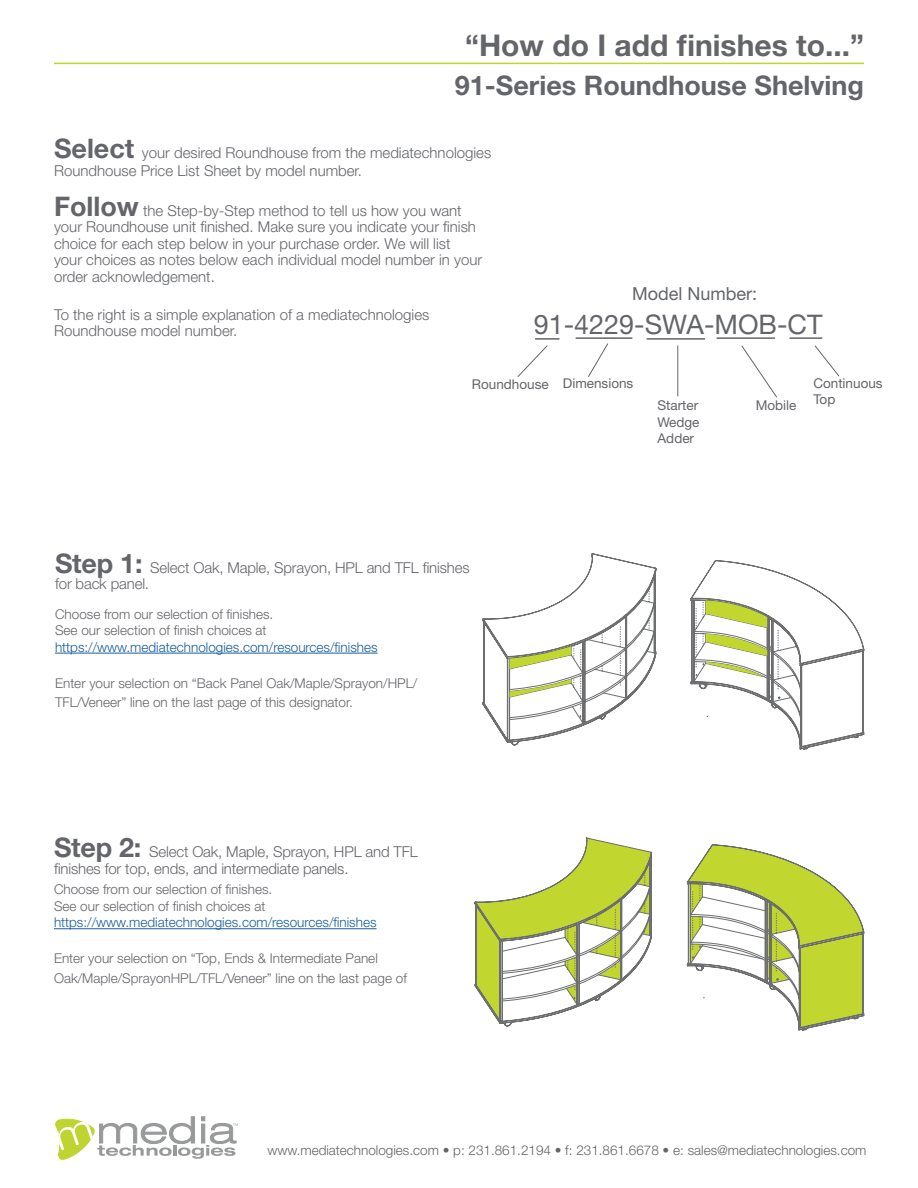
<style>
.page{position:relative;width:918px;height:1188px;background:#fff}
.page>*{position:absolute;margin:0;border:0;box-sizing:border-box;transform-origin:0 0}
.t1{font:700 30px "Helvetica Neue LT Std";color:#63656a}
.t2{font:700 27px "Helvetica Neue LT Std";color:#63656a}
.t3{font:27px "Helvetica Neue LT Std";color:#63656a}
.t4{font:18px "Helvetica Neue LT Std";color:#63656a}
.t5{font:300 15px/16.5px "Helvetica Neue LT Std";color:#63656a}
.t6{font:300 13.5px/16.5px "Helvetica Neue LT Std";color:#63656a}
.t7{font:300 13.5px "Helvetica Neue LT Std";color:#175d9e}
.t8{font:13.5px/16.2px "Helvetica Neue LT Std";color:#63656a}
.s1{font-weight:700;font-size:27px}
</style>
<div class="page">
<hr style="left:54px;top:63px;width:810px;height:1px;background:#c1d72f">
<svg style="left:55px;top:1116px;width:183px;height:44px"></svg>
<hr style="left:55px;top:653px;width:323px;height:1px;background:#175d9e">
<hr style="left:576px;top:337px;width:56px;height:2px;background:#63656a">
<hr style="left:535px;top:338px;width:24px;height:2px;background:#63656a">
<hr style="left:647px;top:338px;width:58px;height:2px;background:#63656a">
<hr style="left:717px;top:337px;width:58px;height:2px;background:#63656a">
<hr style="left:789px;top:337px;width:33px;height:2px;background:#63656a">
<svg style="left:588px;top:343px;width:20px;height:34px"></svg>
<svg style="left:814px;top:345px;width:26px;height:32px"></svg>
<svg style="left:741px;top:345px;width:36px;height:53px"></svg>
<svg style="left:517px;top:345px;width:31px;height:32px"></svg>
<hr style="left:678px;top:346px;width:1px;height:50px;background:#63656a">
<svg style="left:482px;top:560px;width:382px;height:190px"></svg>
<hr style="left:54px;top:928px;width:323px;height:1px;background:#175d9e">
<svg style="left:475px;top:838px;width:389px;height:193px"></svg>
<p class="t1" style="left:465px;top:27px;width:400px">“How do I add finishes to...”</p>
<p class="t2" style="left:455px;top:69px;width:411px">91-Series Roundhouse Shelving</p>
<p class="t5" style="left:54px;top:143px;width:439px;line-height:18px"><span class="s1">Select</span> your desired Roundhouse from the mediatechnologies<br>Roundhouse Price List Sheet by model number.</p>
<p class="t5" style="left:54px;top:202px;width:430px"><span class="s1">Follow</span> the Step-by-Step method to tell us how you want your Roundhouse unit finished. Make sure you indicate your finish choice for each step below in your purchase order. We will list your choices as notes below each individual model number in your order acknowledgement.</p>
<p class="t5" style="left:54px;top:306px;width:377px">To the right is a simple explanation of a mediatechnologies<br>Roundhouse model number.</p>
<p class="t4" style="left:632px;top:283px;width:127px">Model Number:</p>
<p class="t3" style="left:534px;top:308px;width:290px">91-4229-SWA-MOB-CT</p>
<p class="t8" style="left:472px;top:376px;width:78px">Roundhouse</p>
<p class="t8" style="left:563px;top:375px;width:72px">Dimensions</p>
<p class="t8" style="left:658px;top:397px;width:42px">Starter</p>
<p class="t8" style="left:756px;top:397px;width:42px">Mobile</p>
<p class="t8" style="left:658px;top:414px;width:43px">Wedge<br>Adder</p>
<p class="t8" style="left:813px;top:375px;width:71px">Continuous<br>Top</p>
<p class="t5" style="left:55px;top:559px;width:416px"><span class="s1">Step 1:</span> Select Oak, Maple, Sprayon, HPL and TFL finishes for back panel.</p>
<p class="t6" style="left:55px;top:605px;width:220px">Choose from our selection of finishes.<br>See our selection of finish choices at</p>
<p class="t7" style="left:55px;top:639px;width:324px">https://www.mediatechnologies.com/resources/finishes</p>
<p class="t6" style="left:55px;top:673px;width:364px;line-height:19.5px">Enter your selection on “Back Panel Oak/Maple/Sprayon/HPL/<br>TFL/Veneer” line on the last page of this designator.</p>
<p class="t5" style="left:54px;top:843px;width:365px"><span class="s1">Step 2:</span> Select Oak, Maple, Sprayon, HPL and TFL finishes for top, ends, and intermediate panels.</p>
<p class="t6" style="left:54px;top:881px;width:220px">Choose from our selection of finishes.<br>See our selection of finish choices at</p>
<p class="t7" style="left:54px;top:914px;width:324px">https://www.mediatechnologies.com/resources/finishes</p>
<p class="t6" style="left:54px;top:949px;width:354px;line-height:19.5px">Enter your selection on “Top, Ends &amp; Intermediate Panel<br>Oak/Maple/SprayonHPL/TFL/Veneer” line on the last page of</p>
<p class="t6" style="left:267px;top:1141px;width:601px">www.mediatechnologies.com • p: 231.861.2194 • f: 231.861.6678 • e: sales@mediatechnologies.com</p>
</div>
